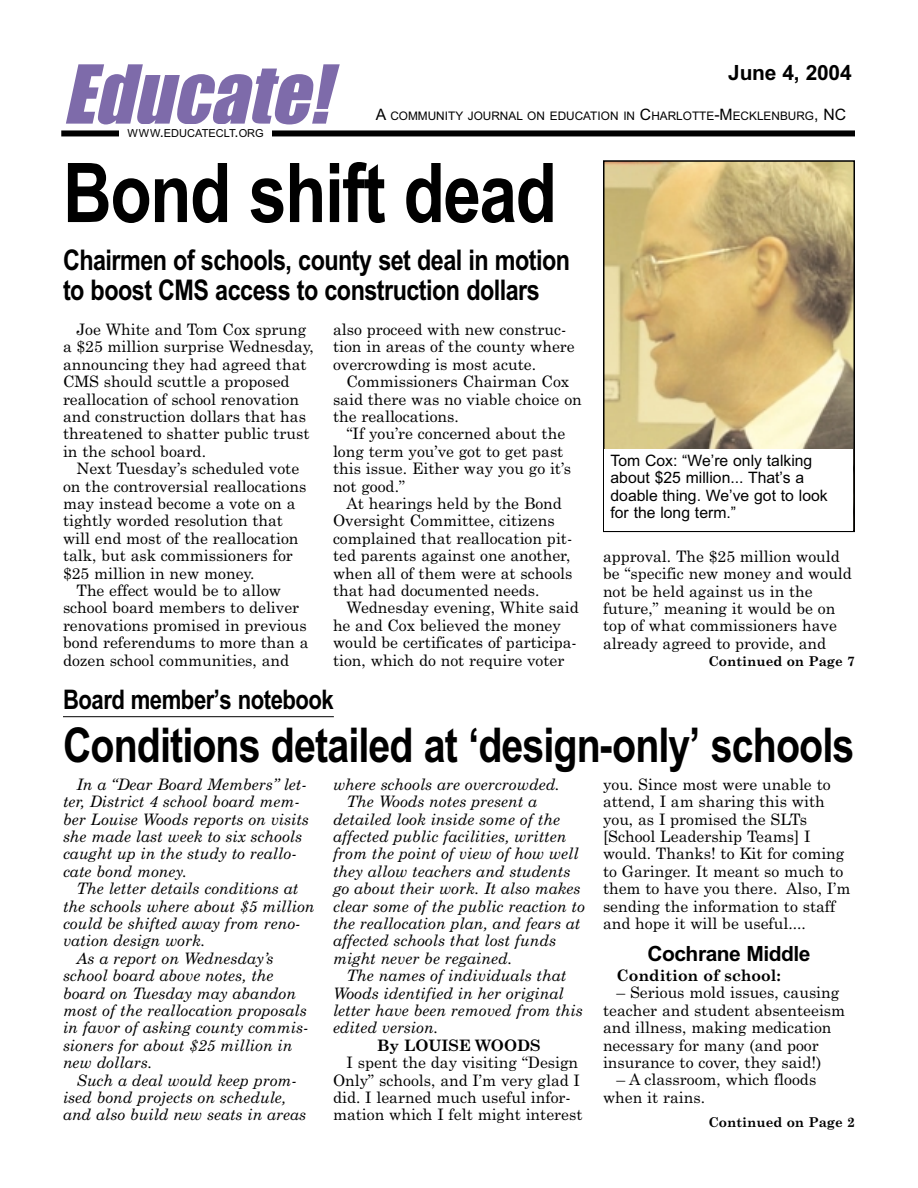
<style>
.page{position:relative;width:918px;height:1188px;background:#fff}
.page>*{position:absolute;margin:0;border:0;box-sizing:border-box;transform-origin:0 0}
.t1{font:700 82.5px "Arial Narrow";letter-spacing:-.02em;color:#000}
.t2{font:italic 75px "Impact";color:#7e6baa}
.t3{font:700 48px "Arial Narrow";letter-spacing:-.02em;color:#000}
.t4{font:700 28.5px/30px "Arial Narrow";letter-spacing:-.02em;color:#000}
.t5{font:700 27px "Arial Narrow";letter-spacing:-.02em;color:#000}
.t6{font:700 21px "Arial";letter-spacing:-.02em;color:#000}
.t7{font:15.75px/17.4px "Century Schoolbook";color:#000}
.t8{font:italic 15.75px/17.4px "Century Schoolbook";color:#000}
.t9{font:15.75px/17.4px "Arial";color:#000}
.t10{font:700 15.75px "Century Schoolbook";color:#000}
.t11{font:700 13.5px "Century Schoolbook";color:#000}
.t12{font:11.85px "Arial";color:#000}
.t13{font:10.95px "Arial";color:#000}
.s1{font-size:15.75px}
.s2{font-size:14.7px}
</style>
<div class="page">
<div style="left:61px;top:130px;width:794px;height:6px;background:#000"></div>
<div style="left:120px;top:125px;width:152px;height:19px;background:#fff"></div>
<hr style="left:63px;top:716px;width:271px;height:1px;background:#000">
<img style="left:606px;top:163px;width:246px;height:286px">
<div style="left:603px;top:160px;width:252px;height:372px;border:2px solid #000"></div>
<div style="left:604px;top:449px;width:250px;height:82px;background:#fff"></div>
<h2 class="t2" style="left:63px;top:70px;width:267px">Educate!</h2>
<h3 class="t6" style="left:728px;top:65px;width:125px">June 4, 2004</h3>
<p class="t12" style="left:376px;top:112px;width:472px"><span class="s1">A</span> COMMUNITY JOURNAL ON EDUCATION IN <span class="s1">C</span>HARLOTTE<span class="s1">-M</span>ECKLENBURG<span class="s1">, NC</span></p>
<p class="t13" style="left:128px;top:129px;width:138px">WWW<span class="s2">.</span>EDUCATECLT<span class="s2">.</span>ORG</p>
<h1 class="t1" style="left:63px;top:163px;width:495px">Bond shift dead</h1>
<h3 class="t4" style="left:63px;top:248px;width:509px">Chairmen of schools, county set deal in motion to boost CMS access to construction dollars</h3>
<p class="t7" style="left:63px;top:322px;width:252px;text-indent:13px">Joe White and Tom Cox sprung a $25 million surprise Wednesday, announcing they had agreed that<br>CMS should scuttle a proposed reallocation of school renovation and construction dollars that has threatened to shatter public trust in the school board.</p>
<p class="t7" style="left:77px;top:461px;width:224px">Next Tuesday’s scheduled vote</p>
<p class="t7" style="left:63px;top:479px;width:245px">on the controversial reallocations</p>
<p class="t7" style="left:63px;top:496px;width:234px">may instead become a vote on a</p>
<p class="t7" style="left:63px;top:513px;width:222px">tightly worded resolution that</p>
<p class="t7" style="left:63px;top:531px;width:237px">will end most of the reallocation</p>
<p class="t7" style="left:63px;top:548px;width:231px">talk, but ask commissioners for</p>
<p class="t7" style="left:63px;top:566px;width:193px">$25 million in new money.</p>
<p class="t7" style="left:77px;top:583px;width:206px">The effect would be to allow</p>
<p class="t7" style="left:63px;top:600px;width:238px">school board members to deliver</p>
<p class="t7" style="left:63px;top:618px;width:245px">renovations promised in previous</p>
<p class="t7" style="left:63px;top:635px;width:247px">bond referendums to more than a</p>
<p class="t7" style="left:63px;top:653px;width:228px">dozen school communities, and</p>
<p class="t7" style="left:333px;top:322px;width:243px">also proceed with new construc&shy;tion in areas of the county where overcrowding is most acute.</p>
<p class="t7" style="left:333px;top:374px;width:250px;text-indent:13px">Commissioners Chairman Cox said there was no viable choice on the reallocations.</p>
<p class="t7" style="left:333px;top:426px;width:240px;text-indent:13px">“If you’re concerned about the long term you’ve got to get past this issue. Either way you go it’s not good.”</p>
<p class="t7" style="left:333px;top:496px;width:241px;text-indent:13px">At hearings held by the Bond<br>Oversight Committee, citizens complained that reallocation pit&shy;ted parents against one another, when all of them were at schools that had documented needs.</p>
<p class="t7" style="left:333px;top:600px;width:247px;text-indent:13px">Wednesday evening, White said he and Cox believed the money would be certificates of participa&shy;tion, which do not require voter</p>
<p class="t9" style="left:610px;top:453px;width:219px">Tom Cox: “We’re only talking about $25 million... That’s a doable thing. We’ve got to look for the long term.”</p>
<p class="t7" style="left:603px;top:549px;width:250px">approval. The $25 million would be “specific new money and would not be held against us in the future,” meaning it would be on top of what commissioners have already agreed to provide, and</p>
<p class="t11" style="left:708px;top:656px;width:148px">Continued on Page 7</p>
<h3 class="t5" style="left:63px;top:690px;width:272px">Board member’s notebook</h3>
<h3 class="t3" style="left:63px;top:727px;width:793px">Conditions detailed at ‘design-only’ schools</h3>
<p class="t8" style="left:63px;top:777px;width:247px;text-indent:13px">In a “Dear Board Members” let&shy;ter, District 4 school board mem&shy;ber Louise Woods reports on visits she made last week to six schools caught up in the study to reallo&shy;cate bond money.</p>
<p class="t8" style="left:76px;top:881px;width:223px">The letter details conditions at</p>
<p class="t8" style="left:63px;top:899px;width:253px">the schools where about $5 million</p>
<p class="t8" style="left:63px;top:916px;width:239px">could be shifted away from reno-</p>
<p class="t8" style="left:63px;top:934px;width:144px">vation design work.</p>
<p class="t8" style="left:76px;top:951px;width:199px">As a report on Wednesday’s</p>
<p class="t8" style="left:63px;top:968px;width:212px">school board above notes, the</p>
<p class="t8" style="left:63px;top:986px;width:235px">board on Tuesday may abandon</p>
<p class="t8" style="left:63px;top:1003px;width:245px">most of the reallocation proposals</p>
<p class="t8" style="left:63px;top:1021px;width:247px">in favor of asking county commis-</p>
<p class="t8" style="left:63px;top:1038px;width:231px">sioners for about $25 million in</p>
<p class="t8" style="left:63px;top:1055px;width:91px">new dollars.</p>
<p class="t8" style="left:76px;top:1073px;width:222px">Such a deal would keep prom-</p>
<p class="t8" style="left:63px;top:1090px;width:225px">ised bond projects on schedule,</p>
<p class="t8" style="left:63px;top:1108px;width:245px">and also build new seats in areas</p>
<p class="t8" style="left:333px;top:777px;width:228px">where schools are overcrowded.</p>
<p class="t8" style="left:347px;top:794px;width:192px">The Woods notes present a</p>
<p class="t8" style="left:333px;top:812px;width:229px">detailed look inside some of the</p>
<p class="t8" style="left:333px;top:829px;width:235px">affected public facilities, written</p>
<p class="t8" style="left:333px;top:847px;width:247px">from the point of view of how well</p>
<p class="t8" style="left:333px;top:864px;width:239px">they allow teachers and students</p>
<p class="t8" style="left:333px;top:881px;width:249px">go about their work. It also makes</p>
<p class="t8" style="left:333px;top:899px;width:253px">clear some of the public reaction to</p>
<p class="t8" style="left:333px;top:916px;width:249px">the reallocation plan, and fears at</p>
<p class="t8" style="left:333px;top:934px;width:225px">affected schools that lost funds</p>
<p class="t8" style="left:333px;top:951px;width:181px">might never be regained.</p>
<p class="t8" style="left:347px;top:968px;width:221px">The names of individuals that</p>
<p class="t8" style="left:333px;top:986px;width:232px">Woods identified in her original</p>
<p class="t8" style="left:333px;top:1003px;width:251px">letter have been removed from this</p>
<p class="t8" style="left:333px;top:1021px;width:107px">edited version.</p>
<p class="t10" style="left:377px;top:1039px;width:165px">By LOUISE WOODS</p>
<p class="t7" style="left:333px;top:1055px;width:251px;text-indent:13px">I spent the day visiting “Design Only” schools, and I’m very glad I did. I learned much useful infor&shy;mation which I felt might interest</p>
<p class="t7" style="left:603px;top:777px;width:249px">you. Since most were unable to attend, I am sharing this with you, as I promised the SLTs [School Leadership Teams] I would. Thanks! to Kit for coming to Garinger. It meant so much to them to have you there. Also, I’m sending the information to staff and hope it will be useful....</p>
<h3 class="t6" style="left:647px;top:946px;width:165px">Cochrane Middle</h3>
<p class="t10" style="left:616px;top:969px;width:166px">Condition of school:</p>
<p class="t7" style="left:603px;top:985px;width:244px;text-indent:13px">– Serious mold issues, causing teacher and student absenteeism and illness, making medication necessary for many (and poor insurance to cover, they said!)</p>
<p class="t7" style="left:603px;top:1072px;width:215px;text-indent:13px">– A classroom, which floods when it rains.</p>
<p class="t11" style="left:708px;top:1117px;width:148px">Continued on Page 2</p>
</div>
